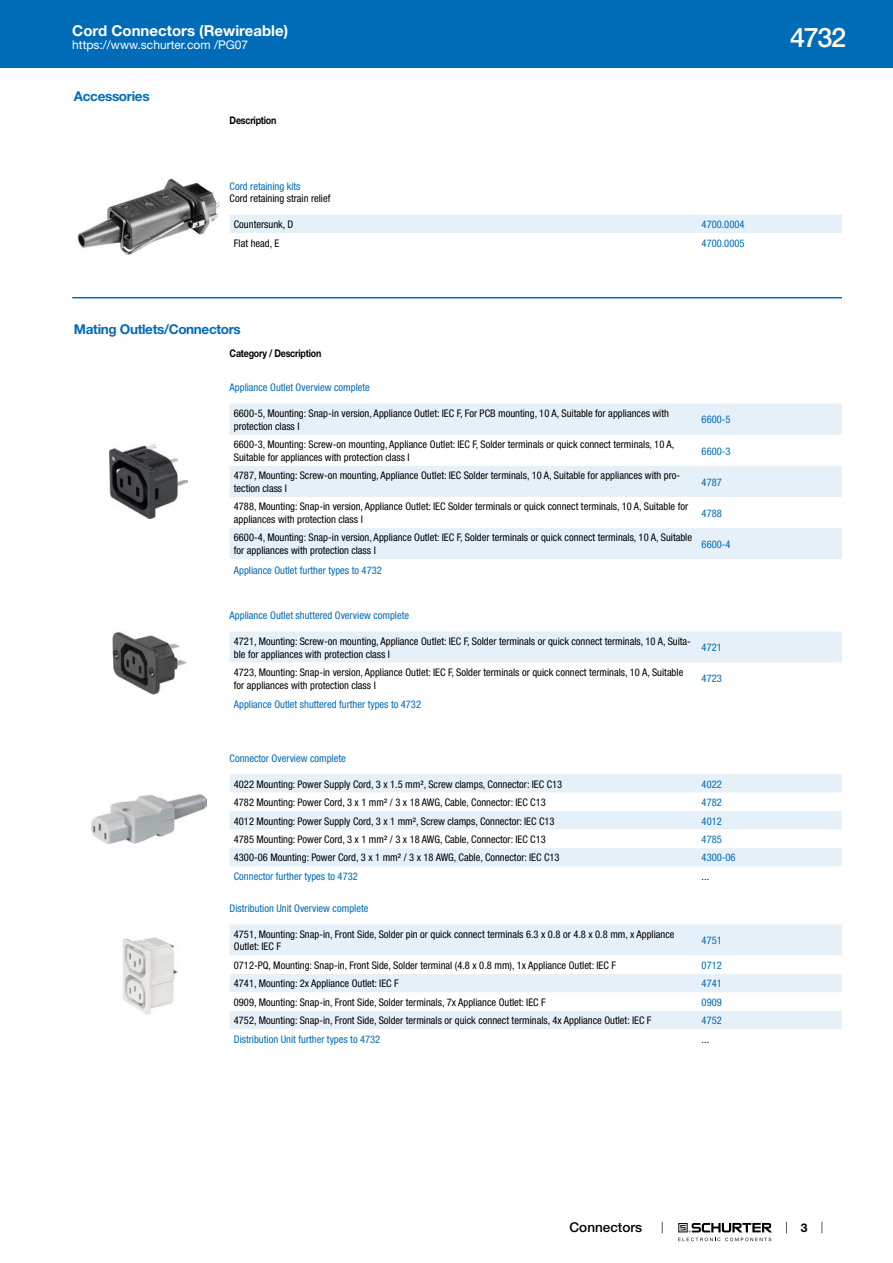
<style>
.page{position:relative;width:893px;height:1263px;background:#fff}
.page>*{position:absolute;margin:0;border:0;box-sizing:border-box;transform-origin:0 0}
.t1{font:500 27px "Helvetica Neue LT";color:#fff}
.t2{font:700 15px "Helvetica Neue LT";color:#fff}
.t3{font:700 13.5px "Helvetica Neue LT";letter-spacing:-.025em;color:#006bb6}
.t4{font:500 13.5px "Helvetica Neue LT";color:#000}
.t5{font:12px "Helvetica Neue LT";color:#fff}
.t6{font:700 12px "Helvetica Neue LT";color:#000}
.t7{font:condensed 10.5px/12.6px "Helvetica Neue LT";color:#000}
.t8{font:condensed 10.5px "Helvetica Neue LT";color:#006bb6}
.t9{font:700 10.5px "Helvetica Neue LT";letter-spacing:-.025em;color:#000;scale:.85 1}
</style>
<div class="page">
<svg style="left:678px;top:1223px;width:94px;height:18px"></svg>
<div style="left:0;top:0;width:893px;height:68px;background:#006bb6"></div>
<img style="left:77px;top:178px;width:143px;height:77px">
<div style="left:230px;top:215px;width:612px;height:18px;background:#e6f0f8"></div>
<hr style="left:72px;top:297px;width:770px;height:1px;background:#006bb6">
<img style="left:110px;top:444px;width:78px;height:75px">
<div style="left:230px;top:404px;width:612px;height:31px;background:#e6f0f8"></div>
<svg style="left:230px;top:466px;width:612px;height:93px;fill:#e6f0f8"></svg>
<img style="left:112px;top:632px;width:74px;height:63px">
<div style="left:230px;top:631px;width:612px;height:32px;background:#e6f0f8"></div>
<img style="left:92px;top:795px;width:114px;height:49px">
<div style="left:230px;top:774px;width:612px;height:19px;background:#e6f0f8"></div>
<svg style="left:230px;top:811px;width:612px;height:55px;fill:#e6f0f8"></svg>
<img style="left:122px;top:937px;width:55px;height:77px">
<div style="left:230px;top:924px;width:612px;height:31px;background:#e6f0f8"></div>
<svg style="left:230px;top:974px;width:612px;height:55px;fill:#e6f0f8"></svg>
<h2 class="t2" style="left:72px;top:21px;width:217px">Cord Connectors (Rewireable)</h2>
<p class="t5" style="left:72px;top:38px;width:178px">https://www.schurter.com /PG07</p>
<p class="t3" style="left:74px;top:88px;width:77px">Accessories</p>
<p class="t9" style="left:230px;top:114px;width:57px">Description</p>
<p class="t8" style="left:230px;top:180px;width:72px">Cord retaining kits</p>
<p class="t7" style="left:230px;top:192px;width:102px">Cord retaining strain relief</p>
<p class="t7" style="left:234px;top:218px;width:61px">Countersunk, D</p>
<p class="t8" style="left:702px;top:218px;width:44px">4700.0004</p>
<p class="t7" style="left:234px;top:237px;width:47px">Flat head, E</p>
<p class="t8" style="left:702px;top:237px;width:44px">4700.0005</p>
<p class="t3" style="left:74px;top:321px;width:168px">Mating Outlets/Connectors</p>
<p class="t9" style="left:230px;top:347px;width:109px">Category / Description</p>
<p class="t8" style="left:230px;top:381px;width:142px">Appliance Outlet Overview complete</p>
<p class="t7" style="left:234px;top:407px;width:437px">6600-5, Mounting: Snap-in version, Appliance Outlet: IEC F, For PCB mounting, 10 A, Suitable for appliances with protection class I</p>
<p class="t8" style="left:702px;top:414px;width:30px">6600-5</p>
<p class="t7" style="left:234px;top:438px;width:442px">6600-3, Mounting: Screw-on mounting, Appliance Outlet: IEC F, Solder terminals or quick connect terminals, 10 A,<br>Suitable for appliances with protection class I</p>
<p class="t8" style="left:702px;top:445px;width:30px">6600-3</p>
<p class="t7" style="left:234px;top:469px;width:448px">4787, Mounting: Screw-on mounting, Appliance Outlet: IEC Solder terminals, 10 A, Suitable for appliances with pro&shy;tection class I</p>
<p class="t8" style="left:702px;top:476px;width:22px">4787</p>
<p class="t7" style="left:234px;top:500px;width:456px">4788, Mounting: Snap-in version, Appliance Outlet: IEC Solder terminals or quick connect terminals, 10 A, Suitable for appliances with protection class I</p>
<p class="t8" style="left:702px;top:507px;width:22px">4788</p>
<p class="t7" style="left:234px;top:531px;width:460px">6600-4, Mounting: Snap-in version, Appliance Outlet: IEC F, Solder terminals or quick connect terminals, 10 A, Suitable for appliances with protection class I</p>
<p class="t8" style="left:702px;top:538px;width:30px">6600-4</p>
<p class="t8" style="left:234px;top:564px;width:149px">Appliance Outlet further types to 4732</p>
<p class="t8" style="left:230px;top:609px;width:181px">Appliance Outlet shuttered Overview complete</p>
<p class="t7" style="left:234px;top:635px;width:459px">4721, Mounting: Screw-on mounting, Appliance Outlet: IEC F, Solder terminals or quick connect terminals, 10 A, Suita&shy;ble for appliances with protection class I</p>
<p class="t8" style="left:702px;top:641px;width:22px">4721</p>
<p class="t7" style="left:234px;top:666px;width:451px">4723, Mounting: Snap-in version, Appliance Outlet: IEC F, Solder terminals or quick connect terminals, 10 A, Suitable for appliances with protection class I</p>
<p class="t8" style="left:702px;top:672px;width:22px">4723</p>
<p class="t8" style="left:234px;top:698px;width:189px">Appliance Outlet shuttered further types to 4732</p>
<p class="t8" style="left:230px;top:752px;width:118px">Connector Overview complete</p>
<p class="t7" style="left:234px;top:777px;width:330px">4022 Mounting: Power Supply Cord, 3 x 1.5 mm², Screw clamps, Connector: IEC C13</p>
<p class="t8" style="left:702px;top:778px;width:22px">4022</p>
<p class="t7" style="left:234px;top:796px;width:313px">4782 Mounting: Power Cord, 3 x 1 mm² / 3 x 18 AWG, Cable, Connector: IEC C13</p>
<p class="t8" style="left:702px;top:796px;width:22px">4782</p>
<p class="t7" style="left:234px;top:814px;width:322px">4012 Mounting: Power Supply Cord, 3 x 1 mm², Screw clamps, Connector: IEC C13</p>
<p class="t8" style="left:702px;top:815px;width:22px">4012</p>
<p class="t7" style="left:234px;top:833px;width:313px">4785 Mounting: Power Cord, 3 x 1 mm² / 3 x 18 AWG, Cable, Connector: IEC C13</p>
<p class="t8" style="left:702px;top:833px;width:22px">4785</p>
<p class="t7" style="left:234px;top:851px;width:327px">4300-06 Mounting: Power Cord, 3 x 1 mm² / 3 x 18 AWG, Cable, Connector: IEC C13</p>
<p class="t8" style="left:702px;top:852px;width:35px">4300-06</p>
<p class="t8" style="left:234px;top:870px;width:125px">Connector further types to 4732</p>
<p class="t7" style="left:702px;top:870px;width:9px">...</p>
<p class="t8" style="left:230px;top:902px;width:140px">Distribution Unit Overview complete</p>
<p class="t7" style="left:234px;top:928px;width:442px">4751, Mounting: Snap-in, Front Side, Solder pin or quick connect terminals 6.3 x 0.8 or 4.8 x 0.8 mm, x Appliance<br>Outlet: IEC F</p>
<p class="t8" style="left:702px;top:934px;width:22px">4751</p>
<p class="t7" style="left:234px;top:959px;width:384px">0712-PQ, Mounting: Snap-in, Front Side, Solder terminal (4.8 x 0.8 mm), 1x Appliance Outlet: IEC F</p>
<p class="t8" style="left:702px;top:959px;width:22px">0712</p>
<p class="t7" style="left:234px;top:977px;width:167px">4741, Mounting: 2x Appliance Outlet: IEC F</p>
<p class="t8" style="left:702px;top:977px;width:22px">4741</p>
<p class="t7" style="left:234px;top:996px;width:314px">0909, Mounting: Snap-in, Front Side, Solder terminals, 7x Appliance Outlet: IEC F</p>
<p class="t8" style="left:702px;top:996px;width:22px">0909</p>
<p class="t7" style="left:234px;top:1014px;width:419px">4752, Mounting: Snap-in, Front Side, Solder terminals or quick connect terminals, 4x Appliance Outlet: IEC F</p>
<p class="t8" style="left:702px;top:1014px;width:22px">4752</p>
<p class="t8" style="left:234px;top:1033px;width:148px">Distribution Unit further types to 4732</p>
<p class="t7" style="left:702px;top:1033px;width:9px">...</p>
<h1 class="t1" style="left:790px;top:21px;width:57px">4732</h1>
<p class="t4" style="left:570px;top:1219px;width:74px">Connectors</p>
<p class="t6" style="left:801px;top:1220px;width:8px">3</p>
</div>
